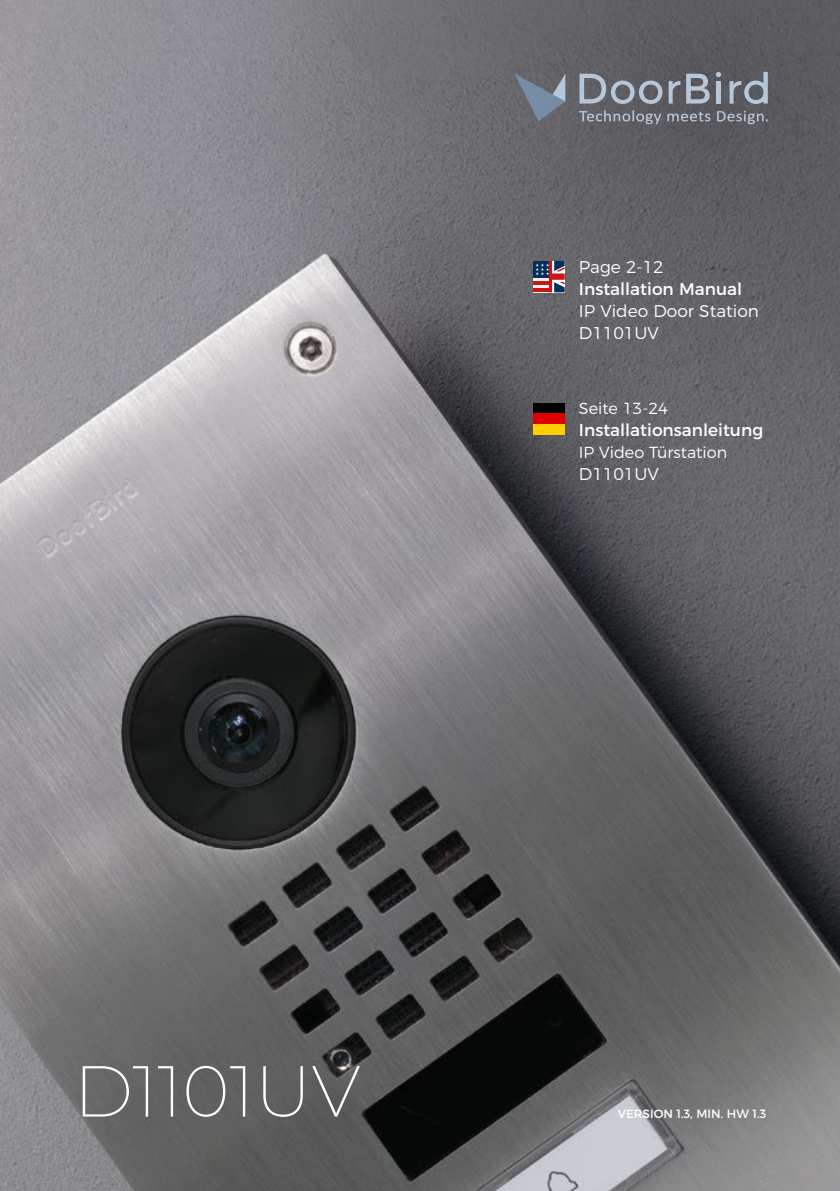
<style>
.page{position:relative;width:840px;height:1191px;background:#fff}
.page>*{position:absolute;margin:0;border:0;box-sizing:border-box;transform-origin:0 0}
.t1{font:200 72px "Montserrat";color:#fff}
.t2{font:300 17px/22px "Montserrat";color:#fff}
.t3{font:17px "Montserrat";color:#fff}
.t4{font:300 16px "Montserrat";color:#fff}
.t5{font:12px "Montserrat";color:#fff}
</style>
<div class="page">
<img style="left:0;top:0;width:839px;height:1191px">
<svg style="left:213px;top:0;width:626px;height:554px;background:#747377"></svg>
<svg style="left:514px;top:74px;width:51px;height:47px;background:#717a87"></svg>
<svg style="left:578px;top:110px;width:83px;height:14px"></svg>
<svg style="left:667px;top:112px;width:43px;height:9px"></svg>
<svg style="left:579px;top:74px;width:83px;height:30px;background:#7d828c"></svg>
<hr style="left:716px;top:81px;width:4px;height:23px;background:#b7c7da">
<svg style="left:715px;top:72px;width:5px;height:5px"></svg>
<svg style="left:729px;top:72px;width:38px;height:32px"></svg>
<svg style="left:668px;top:74px;width:41px;height:30px"></svg>
<svg style="left:716px;top:111px;width:51px;height:13px"></svg>
<svg style="left:533px;top:278px;width:2px;height:10px"></svg>
<hr style="left:533px;top:288px;width:31px;height:4px;background:#cb1517">
<div style="left:533px;top:261px;width:23px;height:17px;background:#00305b"></div>
<svg style="left:535px;top:261px;width:29px;height:31px"></svg>
<div style="left:533px;top:403px;width:31px;height:31px;background:#000"></div>
<div style="left:533px;top:413px;width:31px;height:21px;background:#d00"></div>
<div style="left:533px;top:424px;width:31px;height:10px;background:#ffce00"></div>
<p class="t2" style="left:578px;top:254px;width:86px">Page 2-12</p>
<p class="t3" style="left:578px;top:275px;width:165px">Installation Manual</p>
<p class="t2" style="left:578px;top:298px;width:181px">IP Video Door Station<br>D1101UV</p>
<p class="t4" style="left:578px;top:396px;width:91px">Seite 13-24</p>
<p class="t3" style="left:578px;top:416px;width:186px">Installationsanleitung</p>
<p class="t4" style="left:578px;top:440px;width:150px">IP Video Türstation</p>
<p class="t2" style="left:578px;top:461px;width:81px">D1101UV</p>
<h1 class="t1" style="left:73px;top:1042px;width:288px">D1101UV</h1>
<p class="t5" style="left:617px;top:1104px;width:150px">VERSION 1.3, MIN. HW 1.3</p>
</div>
